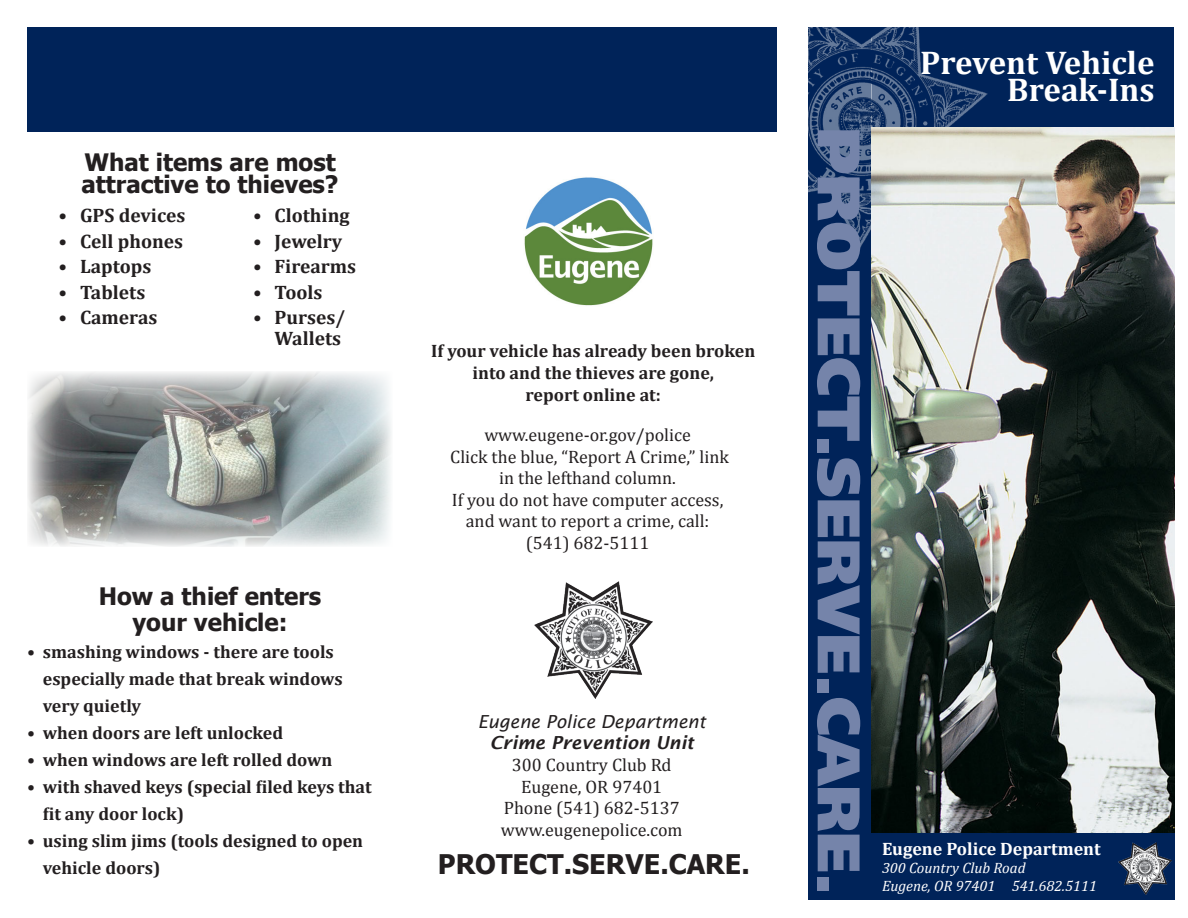
<style>
.page{position:relative;width:1188px;height:918px;background:#fff}
.page>*{position:absolute;margin:0;border:0;box-sizing:border-box;transform-origin:0 0}
.t1{font:900 60px "Frutiger LT Std";color:#7584aa}
.t2{font:700 33px "Cambria";color:#fff}
.t3{font:700 27px "Tahoma";color:#231f20}
.t4{font:700 24px "Tahoma";color:#231f20}
.t5{font:700 19.5px "Cambria";color:#231f20}
.t6{font:700 18px "Cambria";color:#231f20}
.t7{font:18px "Cambria";color:#231f20}
.t8{font:italic 18px "Lucida Sans";color:#231f20}
.t9{font:700 18px "Cambria";color:#fff}
.t10{font:italic 600 18px "Lucida Sans";color:#231f20}
.t11{font:italic 15px "Cambria";color:#fff}
</style>
<div class="page">
<div style="left:810px;top:825px;width:364px;height:75px;background:#002359"></div>
<div style="left:808px;top:127px;width:64px;height:773px;background:#002359"></div>
<div style="left:808px;top:27px;width:366px;height:100px;background:#002359"></div>
<img style="left:808px;top:27px;width:64px;height:222px">
<img style="left:872px;top:27px;width:115px;height:100px">
<div style="left:27px;top:27px;width:750px;height:105px;background:#002359"></div>
<img style="left:524px;top:177px;width:129px;height:129px">
<div style="left:27px;top:371px;width:367px;height:176px;background:#fff;opacity:.94"></div>
<img style="left:872px;top:127px;width:302px;height:705px">
<img style="left:534px;top:581px;width:118px;height:118px">
<img style="left:1118px;top:842px;width:53px;height:53px">
<p class="t4" style="left:84px;top:145px;width:253px">What items are most</p>
<p class="t4" style="left:82px;top:168px;width:258px">attractive to thieves?</p>
<p class="t5" style="left:58px;top:202px;width:128px">• GPS devices</p>
<p class="t5" style="left:58px;top:227px;width:126px">• Cell phones</p>
<p class="t5" style="left:58px;top:253px;width:94px">• Laptops</p>
<p class="t5" style="left:58px;top:278px;width:88px">• Tablets</p>
<p class="t5" style="left:58px;top:304px;width:100px">• Cameras</p>
<p class="t5" style="left:253px;top:202px;width:98px">• Clothing</p>
<p class="t5" style="left:253px;top:227px;width:91px">• Jewelry</p>
<p class="t5" style="left:253px;top:253px;width:105px">• Firearms</p>
<p class="t5" style="left:253px;top:278px;width:71px">• Tools</p>
<p class="t5" style="left:253px;top:304px;width:94px">• Purses/</p>
<p class="t5" style="left:275px;top:325px;width:68px">Wallets</p>
<p class="t4" style="left:99px;top:580px;width:224px">How a thief enters</p>
<p class="t4" style="left:132px;top:605px;width:157px">your vehicle:</p>
<p class="t6" style="left:27px;top:639px;width:308px">• smashing windows - there are tools</p>
<p class="t6" style="left:43px;top:666px;width:301px">especially made that break windows</p>
<p class="t6" style="left:43px;top:693px;width:100px">very quietly</p>
<p class="t6" style="left:27px;top:720px;width:258px">• when doors are left unlocked</p>
<p class="t6" style="left:27px;top:747px;width:307px">• when windows are left rolled down</p>
<p class="t6" style="left:27px;top:774px;width:346px">• with shaved keys (special filed keys that</p>
<p class="t6" style="left:43px;top:801px;width:143px">fit any door lock)</p>
<p class="t6" style="left:27px;top:828px;width:338px">• using slim jims (tools designed to open</p>
<p class="t6" style="left:43px;top:855px;width:119px">vehicle doors)</p>
<p class="t6" style="left:431px;top:338px;width:326px">If your vehicle has already been broken</p>
<p class="t6" style="left:473px;top:360px;width:243px">into and the thieves are gone,</p>
<p class="t6" style="left:526px;top:382px;width:137px">report online at:</p>
<p class="t7" style="left:484px;top:424px;width:208px">www.eugene-or.gov/police</p>
<p class="t7" style="left:450px;top:446px;width:280px">Click the blue, “Report A Crime,” link</p>
<p class="t7" style="left:499px;top:467px;width:178px">in the lefthand column.</p>
<p class="t7" style="left:452px;top:489px;width:273px">If you do not have computer access,</p>
<p class="t7" style="left:466px;top:511px;width:245px">and want to report a crime, call:</p>
<p class="t7" style="left:526px;top:532px;width:125px">(541) 682-5111</p>
<p class="t8" style="left:478px;top:711px;width:229px">Eugene Police Department</p>
<p class="t10" style="left:490px;top:733px;width:206px">Crime Prevention Unit</p>
<p class="t7" style="left:512px;top:754px;width:161px">300 Country Club Rd</p>
<p class="t7" style="left:521px;top:776px;width:143px">Eugene, OR 97401</p>
<p class="t7" style="left:504px;top:797px;width:177px">Phone (541) 682-5137</p>
<p class="t7" style="left:501px;top:819px;width:183px">www.eugenepolice.com</p>
<p class="t3" style="left:438px;top:846px;width:313px">PROTECT.SERVE.CARE.</p>
<p class="t1" style="left:875px;top:127px;width:770px;rotate:90deg">PROTECT.SERVE.CARE.</p>
<p class="t2" style="left:920px;top:40px;width:236px">Prevent Vehicle</p>
<p class="t2" style="left:1007px;top:67px;width:149px">Break-Ins</p>
<p class="t9" style="left:882px;top:836px;width:220px">Eugene Police Department</p>
<p class="t11" style="left:882px;top:857px;width:145px">300 Country Club Road</p>
<p class="t11" style="left:882px;top:875px;width:216px">Eugene, OR 97401 541.682.5111</p>
</div>
